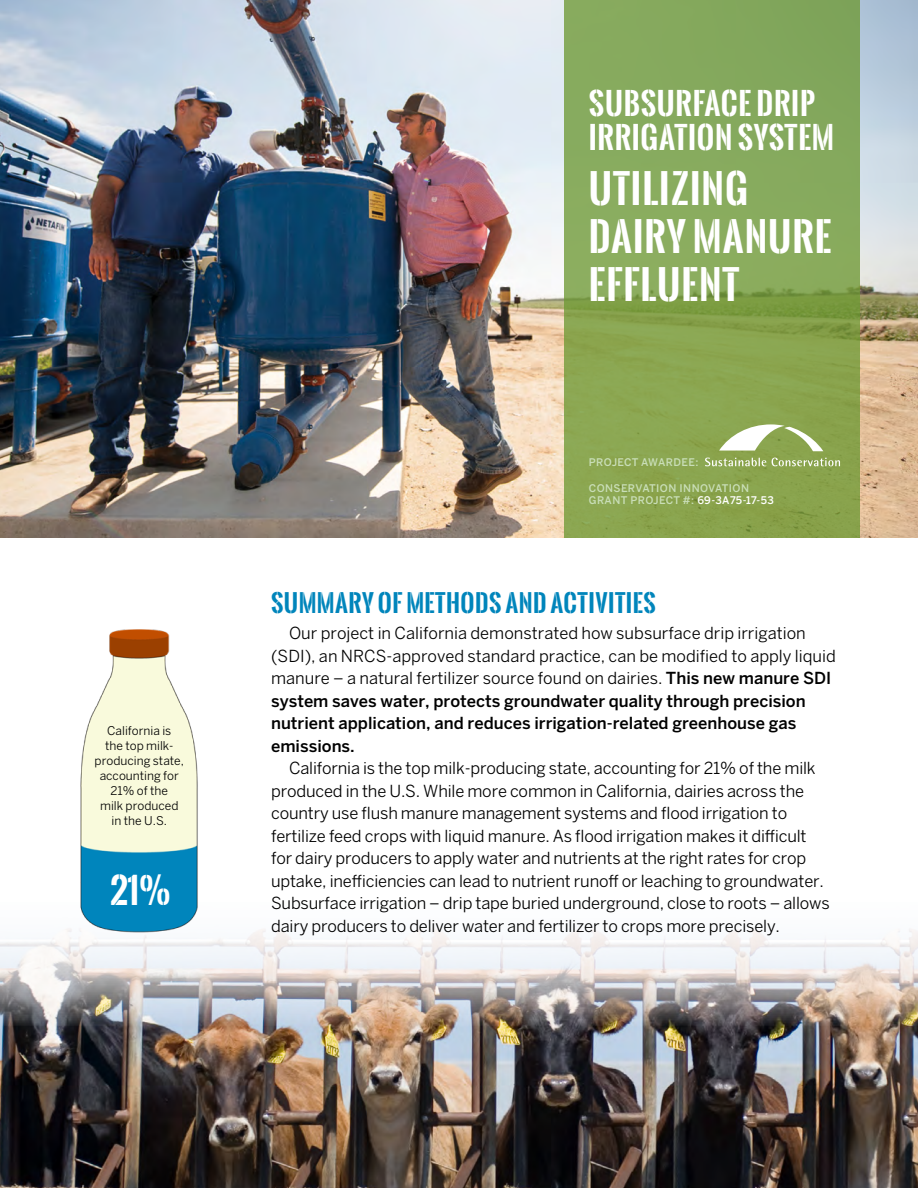
<style>
.page{position:relative;width:918px;height:1188px;background:#fff}
.page>*{position:absolute;margin:0;border:0;box-sizing:border-box;transform-origin:0 0}
.Head{font:700 39px/48px "Oswald Stencil";letter-spacing:.025em;color:#fff}
.Small_text{font:700 34.65px "Oswald Stencil";color:#fff}
.Head-2{font:700 30px/34.5px "Oswald Stencil";letter-spacing:.025em;color:#fff}
.SubHead{font:700 24px "Oswald Stencil";letter-spacing:.02em;color:#0085bb}
.NewBody{font:16.5px/22.5px "Benton Sans F";letter-spacing:-.01em;color:#000}
.Body{font:12px/15px "Benton Sans F";color:#000;text-align:center}
.SubQuote{font:500 10.5px/12px "Benton Sans F";letter-spacing:.04em;color:#c9deb8}
.s1{color:#fff}
.s2{font-weight:500}
</style>
<div class="page">
<img style="left:0;top:1026px;width:918px;height:162px">
<img style="left:0;top:929px;width:918px;height:97px">
<img style="left:0;top:0;width:918px;height:538px">
<svg style="left:564px;top:0;width:296px;height:538px;background:#87a756"></svg>
<svg style="left:719px;top:424px;width:104px;height:27px"></svg>
<svg style="left:705px;top:458px;width:61px;height:8px"></svg>
<svg style="left:772px;top:458px;width:68px;height:8px"></svg>
<img style="left:64px;top:629px;width:155px;height:329px">
<p class="Body" style="left:95px;top:723px;width:91px">California is<br>the top milk&shy;producing state, accounting for<br>21% of the<br>milk produced in the U.S.</p>
<p class="Small_text" style="left:111px;top:865px;width:62px">21%</p>
<p class="Head-2" style="left:589px;top:86px;width:247px">SUBSURFACE DRIP<br>IRRIGATION SYSTEM</p>
<p class="Head" style="left:589px;top:164px;width:244px">UTILIZING<br>DAIRY MANURE<br>EFFLUENT</p>
<p class="SubQuote" style="left:589px;top:456px;width:111px">PROJECT AWARDEE:</p>
<p class="SubQuote" style="left:589px;top:482px;width:187px">CONSERVATION INNOVATION<br>GRANT PROJECT #: <span class="s1">69-3A75-17-53</span></p>
<p class="SubHead" style="left:271px;top:585px;width:386px">SUMMARY OF METHODS AND ACTIVITIES</p>
<p class="NewBody" style="left:271px;top:622px;width:566px;text-indent:18px">Our project in California demonstrated how subsurface drip irrigation (SDI), an NRCS-approved standard practice, can be modified to apply liquid manure – a natural fertilizer source found on dairies. <span class="s2">This new manure SDI system saves water, protects groundwater quality through precision nutrient application, and reduces irrigation-related greenhouse gas emissions.</span></p>
<p class="NewBody" style="left:271px;top:757px;width:560px;text-indent:18px">California is the top milk-producing state, accounting for 21% of the milk produced in the U.S. While more common in California, dairies across the country use flush manure management systems and flood irrigation to fertilize feed crops with liquid manure. As flood irrigation makes it difficult for dairy producers to apply water and nutrients at the right rates for crop uptake, inefficiencies can lead to nutrient runoff or leaching to groundwater.<br>Subsurface irrigation – drip tape buried underground, close to roots – allows dairy producers to deliver water and fertilizer to crops more precisely.</p>
</div>
